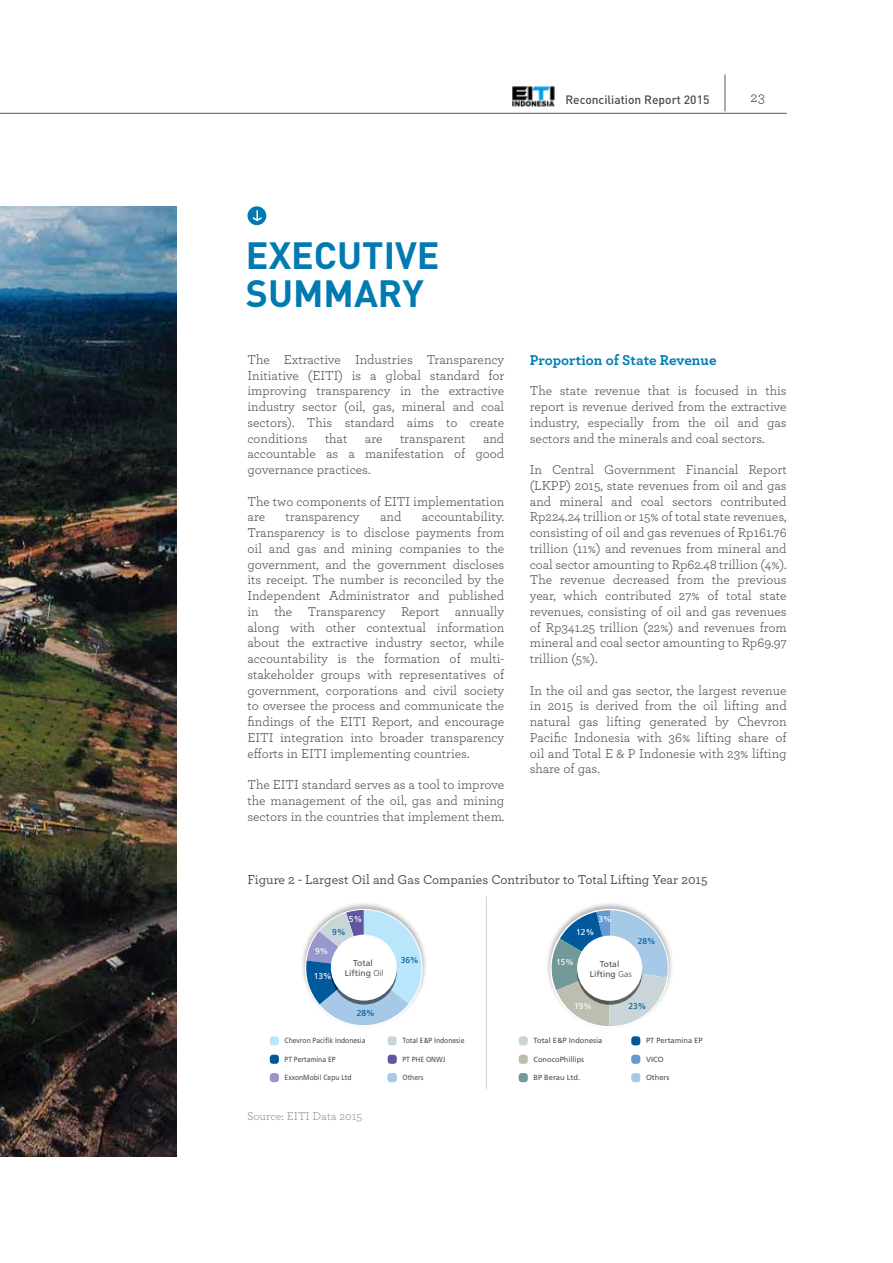
<style>
.page{position:relative;width:893px;height:1263px;background:#fff}
.page>*{position:absolute;margin:0;border:0;box-sizing:border-box;transform-origin:0 0}
.t1{font:700 37.5px/37.5px "DIN";color:#007ab1}
.t2{font:700 15px "Archer Pro";color:#007ab1}
.t3{font:15px "Archer Pro";color:#4d4d4f}
.t4{font:13.5px/15.8px "Archer Pro";color:#4d4d4f;text-align:justify}
.t5{font:500 13.5px "Archer Pro";color:#4d4d4f}
.t6{font:500 12px "DIN";color:#4d4d4f}
.t7{font:12px "Archer Pro";color:#939598}
.t8{font:8.55px/10.2px "Frutiger";color:#4d4d4f;text-align:center}
.t9{font:8.55px "Frutiger";color:#00599c}
.t10{font:8.55px "Frutiger";color:#fff}
.t11{font:8.4px/10.2px "Frutiger";color:#4d4d4f;text-align:center}
.t12{font:8.4px "Frutiger";color:#fff}
.t13{font:8.4px "Frutiger";color:#00599c}
.t14{font:7.5px "Frutiger";color:#4d4d4f;scale:.9 1}
.t15{font:7.5px "Frutiger";color:#4d4d4f}
.s1{font-weight:300}
</style>
<div class="page">
<img style="left:0;top:206px;width:176px;height:951px">
<svg style="left:247px;top:206px;width:19px;height:19px"></svg>
<svg style="left:253px;top:210px;width:8px;height:11px"></svg>
<img style="left:547px;top:903px;width:125px;height:81px">
<svg style="left:549px;top:909px;width:120px;height:118px"></svg>
<div style="left:519px;top:1055px;width:9px;height:9px;background:#bdbdb0;border-radius:3px"></div>
<div style="left:519px;top:1073px;width:9px;height:9px;background:#729897;border-radius:3px"></div>
<div style="left:631px;top:1036px;width:9px;height:9px;background:#00599c;border-radius:3px"></div>
<div style="left:631px;top:1073px;width:9px;height:9px;background:#a6c9e7;border-radius:3px"></div>
<div style="left:519px;top:1036px;width:9px;height:9px;background:#cad5da;border-radius:3px"></div>
<div style="left:631px;top:1055px;width:9px;height:9px;background:#659ad2;border-radius:3px"></div>
<svg style="left:580px;top:942px;width:60px;height:60px"></svg>
<div style="left:577px;top:939px;width:65px;height:66px;border:5px solid #000;border-radius:50%"></div>
<div style="left:580px;top:938px;width:60px;height:60px;background:#fff;border-radius:50%"></div>
<div style="left:577px;top:936px;width:65px;height:65px;border:5px solid #fff;border-radius:50%"></div>
<img style="left:302px;top:903px;width:124px;height:80px">
<svg style="left:303px;top:909px;width:120px;height:116px"></svg>
<div style="left:270px;top:1055px;width:9px;height:9px;background:#00599c;border-radius:3px"></div>
<div style="left:270px;top:1073px;width:9px;height:9px;background:#9697cb;border-radius:3px"></div>
<div style="left:388px;top:1036px;width:9px;height:9px;background:#cad5da;border-radius:3px"></div>
<div style="left:270px;top:1036px;width:9px;height:9px;background:#b9e6fa;border-radius:3px"></div>
<div style="left:388px;top:1055px;width:9px;height:9px;background:#61559f;border-radius:3px"></div>
<svg style="left:334px;top:941px;width:60px;height:61px"></svg>
<div style="left:331px;top:938px;width:66px;height:66px;border:5px solid #000;border-radius:50%"></div>
<div style="left:334px;top:937px;width:60px;height:61px;background:#fff;border-radius:50%"></div>
<div style="left:331px;top:935px;width:66px;height:65px;border:5px solid #fff;border-radius:50%"></div>
<div style="left:388px;top:1073px;width:9px;height:9px;background:#a6c9e7;border-radius:3px"></div>
<hr style="left:486px;top:896px;width:1px;height:193px;background:#cad5da">
<img style="left:512px;top:86px;width:43px;height:21px">
<hr style="left:0;top:113px;width:787px;height:1px;background:#58595b">
<hr style="left:725px;top:74px;width:1px;height:37px;background:#58595b">
<p class="t6" style="left:565px;top:92px;width:146px">Reconciliation Report 2015</p>
<p class="t3" style="left:751px;top:87px;width:16px">23</p>
<h1 class="t1" style="left:246px;top:235px;width:195px">EXECUTIVE<br>SUMMARY</h1>
<p class="t4" style="left:247px;top:351px;width:258px">The Extractive Industries Transparency Initiative (EITI) is a global standard for improving transparency in the extractive industry sector (oil, gas, mineral and coal sectors). This standard aims to create conditions</p>
<p class="t4" style="left:247px;top:430px;width:258px;text-indent:236px">and accountable as a manifestation of good governance practices.</p>
<p class="t4" style="left:247px;top:493px;width:258px">The two components of EITI implementation are</p>
<p class="t4" style="left:325px;top:430px;width:24px">that</p>
<p class="t4" style="left:365px;top:430px;width:19px">are</p>
<p class="t4" style="left:400px;top:430px;width:67px">transparent</p>
<p class="t4" style="left:247px;top:508px;width:258px;text-indent:174px">accountability.<br>Transparency is to disclose payments from oil and gas and mining companies to the government, and the government discloses its receipt. The number is reconciled by the Independent Administrator and published in the Transparency Report annually along with other contextual information about the extractive industry sector, while accountability is the formation of multi&shy;stakeholder groups with representatives of government, corporations and civil society to oversee the process and communicate the findings of the EITI Report, and encourage EITI integration into broader transparency efforts in EITI implementing countries.</p>
<p class="t4" style="left:247px;top:776px;width:258px">The EITI standard serves as a tool to improve the management of the oil, gas and mining sectors in the countries that implement them.</p>
<p class="t4" style="left:286px;top:508px;width:75px">transparency</p>
<p class="t4" style="left:380px;top:508px;width:23px">and</p>
<p class="t2" style="left:530px;top:348px;width:188px">Proportion of State Revenue</p>
<p class="t4" style="left:530px;top:382px;width:258px">The state revenue that is focused in this report is revenue derived from the extractive industry, especially from the oil and gas sectors and the minerals and coal sectors.</p>
<p class="t4" style="left:530px;top:461px;width:258px">In Central Government Financial Report (LKPP) 2015, state revenues from oil and gas and mineral and coal sectors contributed Rp224.24 trillion or 15% of total state revenues, consisting of oil and gas revenues of Rp161.76 trillion (11%) and revenues from mineral and coal sector amounting to Rp62.48 trillion (4%).<br>The revenue decreased from the previous year, which contributed 27% of total state revenues, consisting of oil and gas revenues of Rp341.25 trillion (22%) and revenues from mineral and coal sector amounting to Rp69.97 trillion (5%).</p>
<p class="t4" style="left:530px;top:682px;width:258px">In the oil and gas sector, the largest revenue in 2015 is derived from the oil lifting and natural gas lifting generated by Chevron Pacific Indonesia with 36% lifting share of oil and Total E &amp; P Indonesie with 23% lifting share of gas.</p>
<p class="t5" style="left:247px;top:869px;width:462px">Figure 2 - Largest Oil and Gas Companies Contributor to Total Lifting Year 2015</p>
<p class="t10" style="left:349px;top:914px;width:15px">5%</p>
<p class="t9" style="left:332px;top:926px;width:15px">9%</p>
<p class="t10" style="left:315px;top:946px;width:15px">9%</p>
<p class="t10" style="left:314px;top:971px;width:20px">13%</p>
<p class="t8" style="left:345px;top:958px;width:40px">Total<br>Lifting <span class="s1">Oil</span></p>
<p class="t9" style="left:357px;top:1008px;width:20px">28%</p>
<p class="t14" style="left:285px;top:1036px;width:91px">Chevron Pacifik Indonesia</p>
<p class="t14" style="left:285px;top:1055px;width:58px">PT Pertamina EP</p>
<p class="t14" style="left:285px;top:1073px;width:76px">ExxonMobil Cepu Ltd</p>
<p class="t7" style="left:247px;top:1108px;width:117px">Source: EITI Data 2015</p>
<p class="t9" style="left:401px;top:955px;width:20px">36%</p>
<p class="t14" style="left:402px;top:1036px;width:70px">Total E&amp;P Indonesie</p>
<p class="t14" style="left:402px;top:1073px;width:25px">Others</p>
<p class="t14" style="left:402px;top:1055px;width:49px">PT PHE ONWJ</p>
<p class="t12" style="left:598px;top:914px;width:15px">3%</p>
<p class="t11" style="left:590px;top:959px;width:43px">Total<br>Lifting <span class="s1">Gas</span></p>
<p class="t12" style="left:576px;top:927px;width:19px">12%</p>
<p class="t13" style="left:638px;top:936px;width:19px">28%</p>
<p class="t12" style="left:556px;top:957px;width:19px">15%</p>
<p class="t12" style="left:574px;top:1001px;width:19px">19%</p>
<p class="t13" style="left:628px;top:1001px;width:19px">23%</p>
<p class="t15" style="left:533px;top:1036px;width:70px">Total E&amp;P Indonesia</p>
<p class="t15" style="left:533px;top:1055px;width:52px">ConocoPhillips</p>
<p class="t15" style="left:533px;top:1073px;width:48px">BP Berau Ltd.</p>
<p class="t15" style="left:646px;top:1036px;width:58px">PT Pertamina EP</p>
<p class="t15" style="left:646px;top:1073px;width:25px">Others</p>
<p class="t15" style="left:646px;top:1055px;width:19px">VICO</p>
</div>
